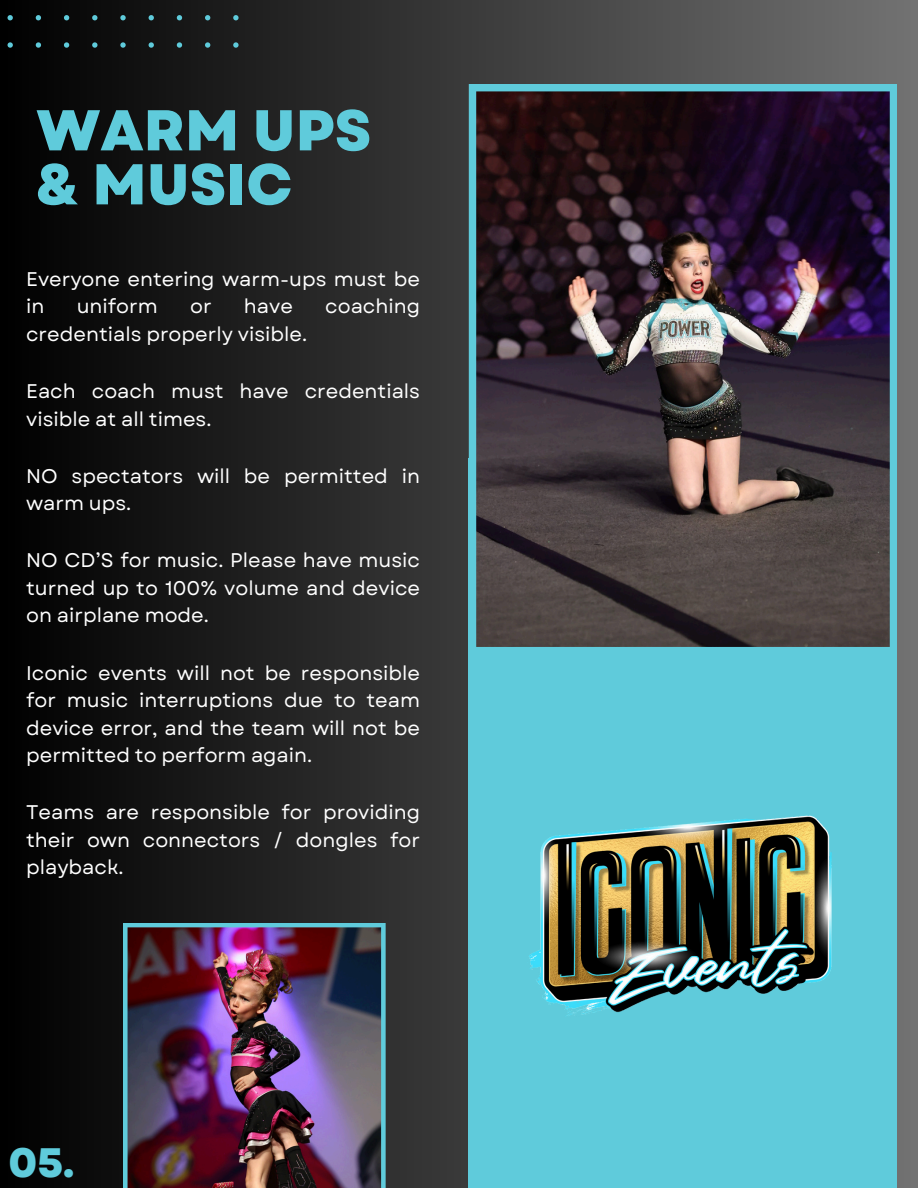
<style>
.page{position:relative;width:918px;height:1188px;background:#fff}
.page>*{position:absolute;margin:0;border:0;box-sizing:border-box;transform-origin:0 0}
.t1{font:800 57.3px/54px "Garet";color:#5fcbdb}
.t2{font:800 41.1px "Garet";color:#5fcbdb}
.t3{font:19.8px/27.5px "Garet";color:#fff}
</style>
<div class="page">
<div style="left:0;top:0;width:918px;height:1188px;background:linear-gradient(to right,#000,#727272)"></div>
<div style="left:469px;top:458px;width:428px;height:730px;background:#5fcbdb"></div>
<img style="left:469px;top:84px;width:428px;height:563px">
<img style="left:123px;top:923px;width:262px;height:265px">
<svg style="left:0;top:0;width:239px;height:48px;background:#111515"></svg>
<img style="left:529px;top:815px;width:303px;height:201px">
<p class="t1" style="left:36px;top:104px;width:337px">WARM UPS &amp; MUSIC</p>
<p class="t3" style="left:26px;top:265px;width:395px">Everyone entering warm-ups must be in</p>
<p class="t3" style="left:77px;top:293px;width:83px">uniform</p>
<p class="t3" style="left:190px;top:293px;width:23px">or</p>
<p class="t3" style="left:244px;top:293px;width:50px">have</p>
<p class="t3" style="left:325px;top:293px;width:96px">coaching</p>
<p class="t3" style="left:26px;top:320px;width:282px">credentials properly visible.</p>
<p class="t3" style="left:26px;top:377px;width:395px">Each coach must have credentials visible at all times.</p>
<p class="t3" style="left:26px;top:462px;width:395px">NO spectators will be permitted in warm ups.</p>
<p class="t3" style="left:26px;top:547px;width:395px;text-align:justify">NO CD’S for music. Please have music turned up to 100% volume and device on airplane mode.</p>
<p class="t3" style="left:26px;top:659px;width:395px;text-align:justify">Iconic events will not be responsible for music interruptions due to team device error, and the team will not be permitted to perform again.</p>
<p class="t3" style="left:26px;top:799px;width:395px;text-align:justify">Teams are responsible for providing their own connectors / dongles for playback.</p>
<p class="t2" style="left:9px;top:1133px;width:67px">05.</p>
</div>
